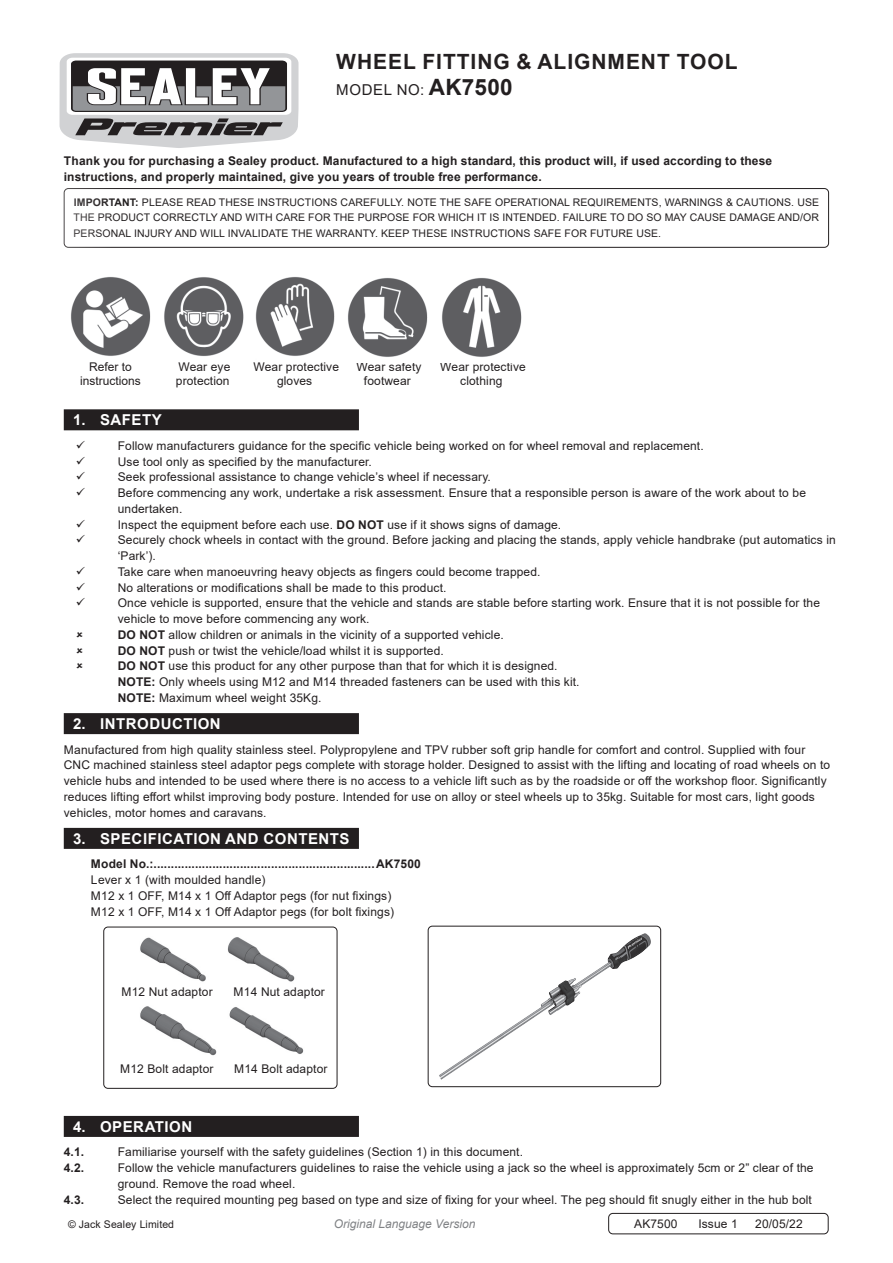
<style>
.page{position:relative;width:893px;height:1263px;background:#fff}
.page>*{position:absolute;margin:0;border:0;box-sizing:border-box;transform-origin:0 0}
.Product_Description{font:700 21px "Arial";letter-spacing:.045em;color:#231f20}
.t1{font:700 15px "Arial";letter-spacing:.035em;color:#fff}
.Instructions_Model_N{font:15px "Arial";letter-spacing:.045em;color:#231f20}
.Body{font:12px/15.8px "Arial";letter-spacing:.01em;color:#231f20}
.Body-2{font:700 12px/15.8px "Arial";letter-spacing:.01em;color:#231f20}
.Specifications__Tabb{font:12px "Arial";letter-spacing:.01em;color:#231f20}
.Specifications__Tabb-2{font:700 12px "Arial";letter-spacing:.01em;color:#231f20}
.t2{font:italic 12px "Arial";color:#808285}
.Body__Footer{font:12px "Arial";letter-spacing:.01em;color:#231f20}
.Body__Justified__7pt{font:10.5px/15.8px "Arial";letter-spacing:.01em;color:#231f20;text-align:justify}
.s1{font-weight:700;font-size:22.5px}
.s2{font-weight:700}
</style>
<div class="page">
<svg style="left:60px;top:53px;width:238px;height:95px"></svg>
<div style="left:64px;top:188px;width:765px;height:60px;border:1px solid #231f20;border-radius:4px"></div>
<div style="left:64px;top:409px;width:295px;height:21px;background:#231f20"></div>
<div style="left:64px;top:713px;width:295px;height:21px;background:#231f20"></div>
<div style="left:64px;top:828px;width:295px;height:21px;background:#231f20"></div>
<div style="left:64px;top:1116px;width:295px;height:21px;background:#231f20"></div>
<div style="left:608px;top:1213px;width:220px;height:21px;border:1px solid #231f20;border-radius:4px"></div>
<img style="left:71px;top:277px;width:80px;height:79px">
<img style="left:164px;top:277px;width:80px;height:79px">
<img style="left:255px;top:277px;width:80px;height:79px">
<img style="left:348px;top:278px;width:80px;height:79px">
<img style="left:442px;top:278px;width:80px;height:79px">
<img style="left:439px;top:933px;width:212px;height:147px">
<div style="left:428px;top:926px;width:233px;height:161px;border:1px solid #231f20;border-radius:4px"></div>
<img style="left:140px;top:937px;width:164px;height:119px">
<div style="left:103px;top:927px;width:234px;height:162px;border:1px solid #231f20;border-radius:4px"></div>
<p class="Product_Description" style="left:336px;top:47px;width:403px">WHEEL FITTING &amp; ALIGNMENT TOOL</p>
<p class="Instructions_Model_N" style="left:336px;top:79px;width:178px">MODEL NO: <span class="s1">AK7500</span></p>
<p class="Body-2" style="left:64px;top:153px;width:710px">Thank you for purchasing a Sealey product. Manufactured to a high standard, this product will, if used according to these instructions, and properly maintained, give you years of trouble free performance.</p>
<p class="Body__Justified__7pt" style="left:74px;top:194px;width:747px"><span class="s2">IMPORTANT:</span> PLEASE READ THESE INSTRUCTIONS CAREFULLY. NOTE THE SAFE OPERATIONAL REQUIREMENTS, WARNINGS &amp; CAUTIONS. USE THE PRODUCT CORRECTLY AND WITH CARE FOR THE PURPOSE FOR WHICH IT IS INTENDED. FAILURE TO DO SO MAY CAUSE DAMAGE AND/OR PERSONAL INJURY AND WILL INVALIDATE THE WARRANTY. KEEP THESE INSTRUCTIONS SAFE FOR FUTURE USE.</p>
<p class="Body" style="left:80px;top:359px;width:62px;line-height:14.4px;text-align:center">Refer to instructions</p>
<p class="Body" style="left:176px;top:359px;width:56px;line-height:14.4px">Wear eye protection</p>
<p class="Body" style="left:254px;top:359px;width:87px;line-height:14.4px;text-align:center">Wear protective gloves</p>
<p class="Body" style="left:357px;top:359px;width:67px;line-height:14.4px;text-align:center">Wear safety footwear</p>
<p class="Body" style="left:440px;top:360px;width:87px;line-height:14.4px;text-align:center">Wear protective clothing</p>
<p class="t1" style="left:73px;top:409px;width:90px">1. SAFETY</p>
<p class="Body" style="left:118px;top:438px;width:587px">Follow manufacturers guidance for the specific vehicle being worked on for wheel removal and replacement.</p>
<p class="Body" style="left:118px;top:453px;width:256px">Use tool only as specified by the manufacturer.</p>
<p class="Body" style="left:118px;top:469px;width:375px">Seek professional assistance to change vehicle’s wheel if necessary.</p>
<p class="Body" style="left:118px;top:485px;width:690px">Before commencing any work, undertake a risk assessment. Ensure that a responsible person is aware of the work about to be undertaken.</p>
<p class="Body" style="left:118px;top:516px;width:445px">Inspect the equipment before each use. <span class="s2">DO NOT</span> use if it shows signs of damage.</p>
<p class="Body" style="left:118px;top:532px;width:719px">Securely chock wheels in contact with the ground. Before jacking and placing the stands, apply vehicle handbrake (put automatics in ‘Park’).</p>
<p class="Body" style="left:118px;top:564px;width:424px">Take care when manoeuvring heavy objects as fingers could become trapped.</p>
<p class="Body" style="left:118px;top:579px;width:330px">No alterations or modifications shall be made to this product.</p>
<p class="Body" style="left:118px;top:595px;width:704px">Once vehicle is supported, ensure that the vehicle and stands are stable before starting work. Ensure that it is not possible for the vehicle to move before commencing any work.</p>
<p class="Body" style="left:118px;top:627px;width:387px"><span class="s2">DO NOT</span> allow children or animals in the vicinity of a supported vehicle.</p>
<p class="Body" style="left:118px;top:642px;width:327px"><span class="s2">DO NOT</span> push or twist the vehicle/load whilst it is supported.</p>
<p class="Body" style="left:118px;top:658px;width:441px"><span class="s2">DO NOT</span> use this product for any other purpose than that for which it is designed.</p>
<p class="Body" style="left:118px;top:674px;width:463px"><span class="s2">NOTE:</span> Only wheels using M12 and M14 threaded fasteners can be used with this kit.</p>
<p class="Body" style="left:118px;top:690px;width:205px"><span class="s2">NOTE:</span> Maximum wheel weight 35Kg.</p>
<p class="t1" style="left:73px;top:713px;width:149px">2. INTRODUCTION</p>
<p class="Body" style="left:64px;top:741px;width:768px">Manufactured from high quality stainless steel. Polypropylene and TPV rubber soft grip handle for comfort and control. Supplied with four CNC machined stainless steel adaptor pegs complete with storage holder. Designed to assist with the lifting and locating of road wheels on to vehicle hubs and intended to be used where there is no access to a vehicle lift such as by the roadside or off the workshop floor. Significantly reduces lifting effort whilst improving body posture. Intended for use on alloy or steel wheels up to 35kg. Suitable for most cars, light goods vehicles, motor homes and caravans.</p>
<p class="t1" style="left:73px;top:828px;width:278px">3. SPECIFICATION AND CONTENTS</p>
<p class="Specifications__Tabb-2" style="left:91px;top:856px;width:331px">Model No.:................................................................AK7500</p>
<p class="Specifications__Tabb" style="left:91px;top:872px;width:176px">Lever x 1 (with moulded handle)</p>
<p class="Specifications__Tabb" style="left:91px;top:887px;width:302px">M12 x 1 OFF, M14 x 1 Off Adaptor pegs (for nut fixings)</p>
<p class="Specifications__Tabb" style="left:91px;top:903px;width:305px">M12 x 1 OFF, M14 x 1 Off Adaptor pegs (for bolt fixings)</p>
<p class="Body" style="left:121px;top:983px;width:93px">M12 Nut adaptor</p>
<p class="Body" style="left:234px;top:983px;width:93px">M14 Nut adaptor</p>
<p class="Body" style="left:120px;top:1061px;width:95px">M12 Bolt adaptor</p>
<p class="Body" style="left:234px;top:1061px;width:95px">M14 Bolt adaptor</p>
<p class="t1" style="left:73px;top:1116px;width:121px">4. OPERATION</p>
<p class="Body-2" style="left:64px;top:1144px;width:22px">4.1.</p>
<p class="Body" style="left:118px;top:1144px;width:407px">Familiarise yourself with the safety guidelines (Section 1) in this document.</p>
<p class="Body-2" style="left:64px;top:1160px;width:22px">4.2.</p>
<p class="Body" style="left:118px;top:1160px;width:697px">Follow the vehicle manufacturers guidelines to raise the vehicle using a jack so the wheel is approximately 5cm or 2” clear of the ground. Remove the road wheel.</p>
<p class="Body-2" style="left:64px;top:1192px;width:22px">4.3.</p>
<p class="Body" style="left:118px;top:1191px;width:696px">Select the required mounting peg based on type and size of fixing for your wheel. The peg should fit snugly either in the hub bolt</p>
<p class="Body__Justified__7pt" style="left:68px;top:1216px;width:108px">© Jack Sealey Limited</p>
<p class="t2" style="left:334px;top:1216px;width:143px">Original Language Version</p>
<p class="Body__Footer" style="left:634px;top:1216px;width:45px">AK7500</p>
<p class="Body__Footer" style="left:698px;top:1216px;width:41px">Issue 1</p>
<p class="Body__Footer" style="left:755px;top:1216px;width:49px">20/05/22</p>
</div>
